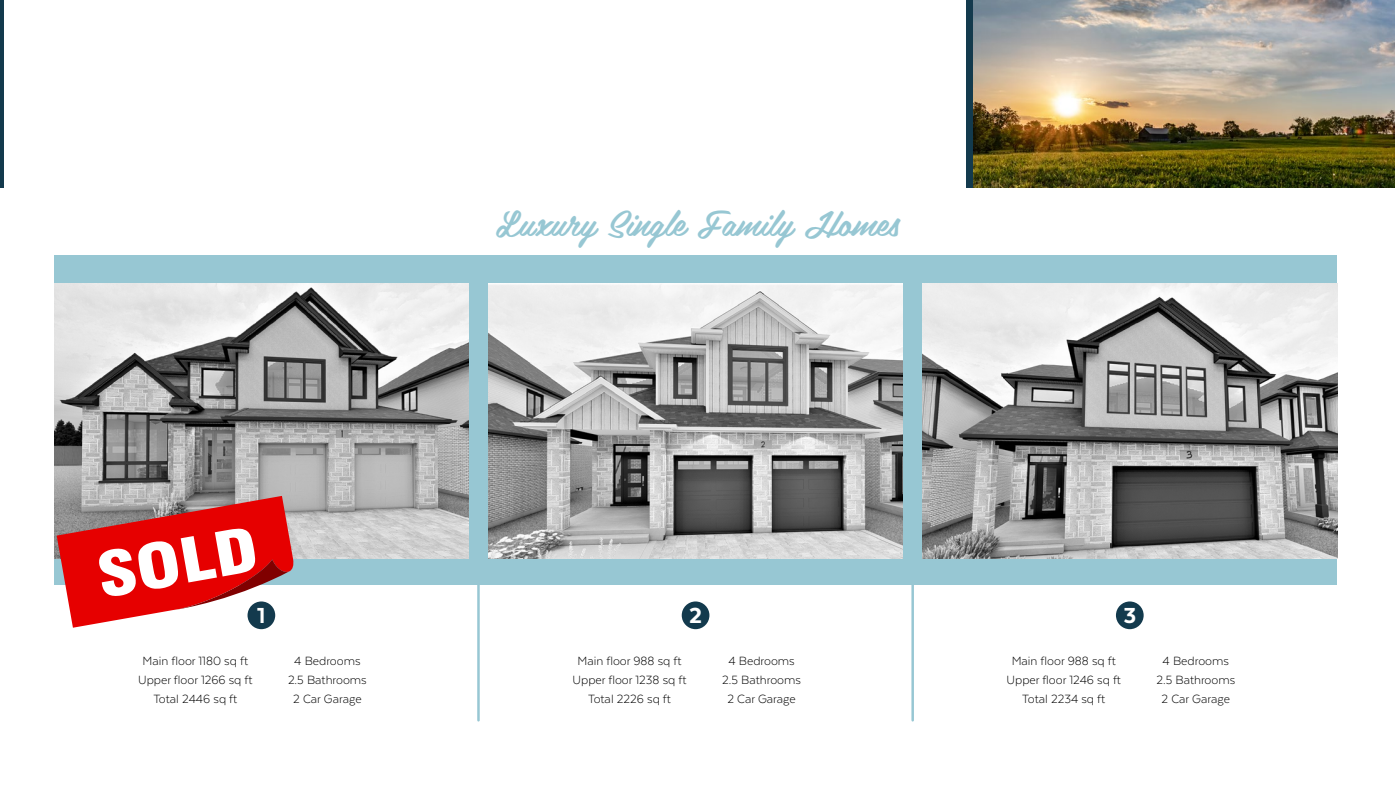
<style>
.page{position:relative;width:1395px;height:810px;background:#fff}
.page>*{position:absolute;margin:0;border:0;box-sizing:border-box;transform-origin:0 0}
.t1{font:35.25px "Belinda";color:#97c7d3}
.t2{font:800 25.12px "Texta Alt";color:#fff}
.t3{font:300 13.75px/18.8px "Texta";color:#000;text-align:center}
</style>
<div class="page">
<div style="left:54px;top:255px;width:1052px;height:330px;background:#97c7d3"></div>
<div style="left:923px;top:255px;width:414px;height:330px;background:#97c7d3"></div>
<hr style="left:477px;top:260px;width:3px;height:460px;background:#97c7d3">
<hr style="left:911px;top:260px;width:3px;height:460px;background:#97c7d3">
<img style="left:973px;top:0;width:422px;height:187px">
<img style="left:54px;top:283px;width:415px;height:275px">
<img style="left:488px;top:283px;width:415px;height:275px">
<img style="left:923px;top:283px;width:414px;height:275px">
<div style="left:682px;top:601px;width:27px;height:28px;background:#133a4d;border-radius:50%"></div>
<div style="left:1116px;top:601px;width:28px;height:28px;background:#133a4d;border-radius:50%"></div>
<svg style="left:57px;top:496px;width:237px;height:132px"></svg>
<h1 class="t1" style="left:495px;top:193px;width:406px">Luxury Single Family Homes</h1>
<h2 class="t2" style="left:257px;top:603px;width:10px">1</h2>
<h2 class="t2" style="left:689px;top:603px;width:14px">2</h2>
<h2 class="t2" style="left:1123px;top:603px;width:14px">3</h2>
<p class="t3" style="left:138px;top:652px;width:116px">Main floor 1180 sq ft<br>Upper floor 1266 sq ft<br>Total 2446 sq ft</p>
<p class="t3" style="left:288px;top:652px;width:80px">4 Bedrooms<br>2.5 Bathrooms<br>2 Car Garage</p>
<p class="t3" style="left:573px;top:652px;width:115px">Main floor 988 sq ft<br>Upper floor 1238 sq ft<br>Total 2226 sq ft</p>
<p class="t3" style="left:722px;top:652px;width:80px">4 Bedrooms<br>2.5 Bathrooms<br>2 Car Garage</p>
<p class="t3" style="left:1007px;top:652px;width:116px">Main floor 988 sq ft<br>Upper floor 1246 sq ft<br>Total 2234 sq ft</p>
<p class="t3" style="left:1156px;top:652px;width:80px">4 Bedrooms<br>2.5 Bathrooms<br>2 Car Garage</p>
</div>
